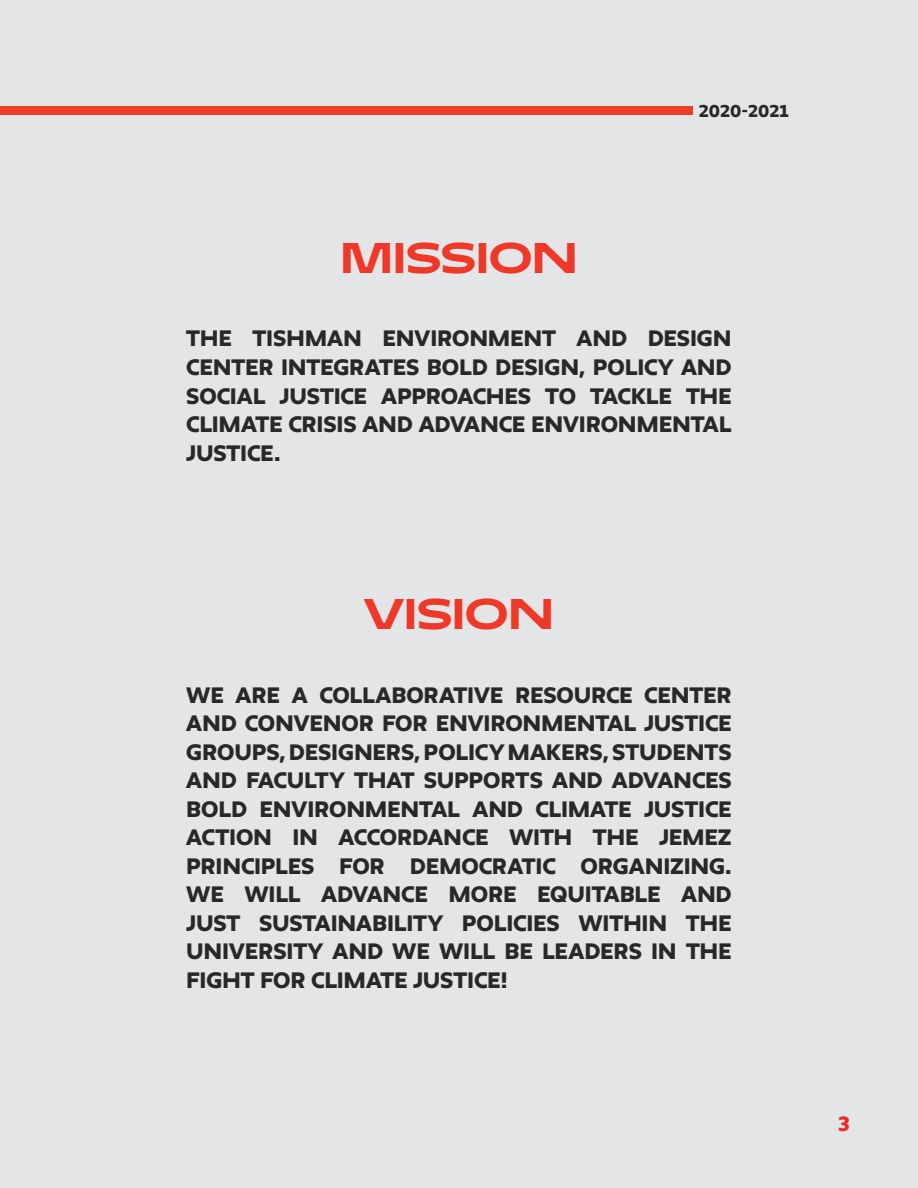
<style>
.page{position:relative;width:918px;height:1188px;background:#e4e5e6}
.page>*{position:absolute;margin:0;border:0;box-sizing:border-box;transform-origin:0 0}
.t1{font:900 37.5px "Neue Display";letter-spacing:-.01em;color:#ee3828}
.t2{font:900 19.5px/28.5px "Neue Display";letter-spacing:-.01em;color:#292829;text-align:justify}
.t3{font:900 18px "Neue";color:#ee2a24}
.t4{font:900 15px "Neue Display";color:#292829}
</style>
<div class="page">
<div style="left:0;top:107px;width:693px;height:8px;background:#ef3e28"></div>
<h1 class="t1" style="left:340px;top:233px;width:239px">MISSION</h1>
<p class="t4" style="left:699px;top:101px;width:92px">2020-2021</p>
<p class="t2" style="left:186px;top:324px;width:547px">THE TISHMAN ENVIRONMENT AND DESIGN CENTER INTEGRATES BOLD DESIGN, POLICY AND SOCIAL JUSTICE APPROACHES TO TACKLE THE CLIMATE CRISIS AND ADVANCE ENVIRONMENTAL JUSTICE.</p>
<h1 class="t1" style="left:364px;top:589px;width:192px">VISION</h1>
<p class="t2" style="left:186px;top:680px;width:547px">WE ARE A COLLABORATIVE RESOURCE CENTER AND CONVENOR FOR ENVIRONMENTAL JUSTICE GROUPS, DESIGNERS, POLICY MAKERS, STUDENTS AND FACULTY THAT SUPPORTS AND ADVANCES BOLD ENVIRONMENTAL AND CLIMATE JUSTICE ACTION IN ACCORDANCE WITH THE JEMEZ PRINCIPLES</p>
<p class="t2" style="left:186px;top:851px;width:547px;text-indent:394px">ORGANIZING.<br>WE WILL ADVANCE MORE EQUITABLE AND JUST SUSTAINABILITY POLICIES WITHIN THE UNIVERSITY AND WE WILL BE LEADERS IN THE FIGHT FOR CLIMATE JUSTICE!</p>
<p class="t2" style="left:339px;top:851px;width:47px">FOR</p>
<p class="t2" style="left:410px;top:851px;width:147px">DEMOCRATIC</p>
<p class="t3" style="left:838px;top:1112px;width:13px">3</p>
</div>
